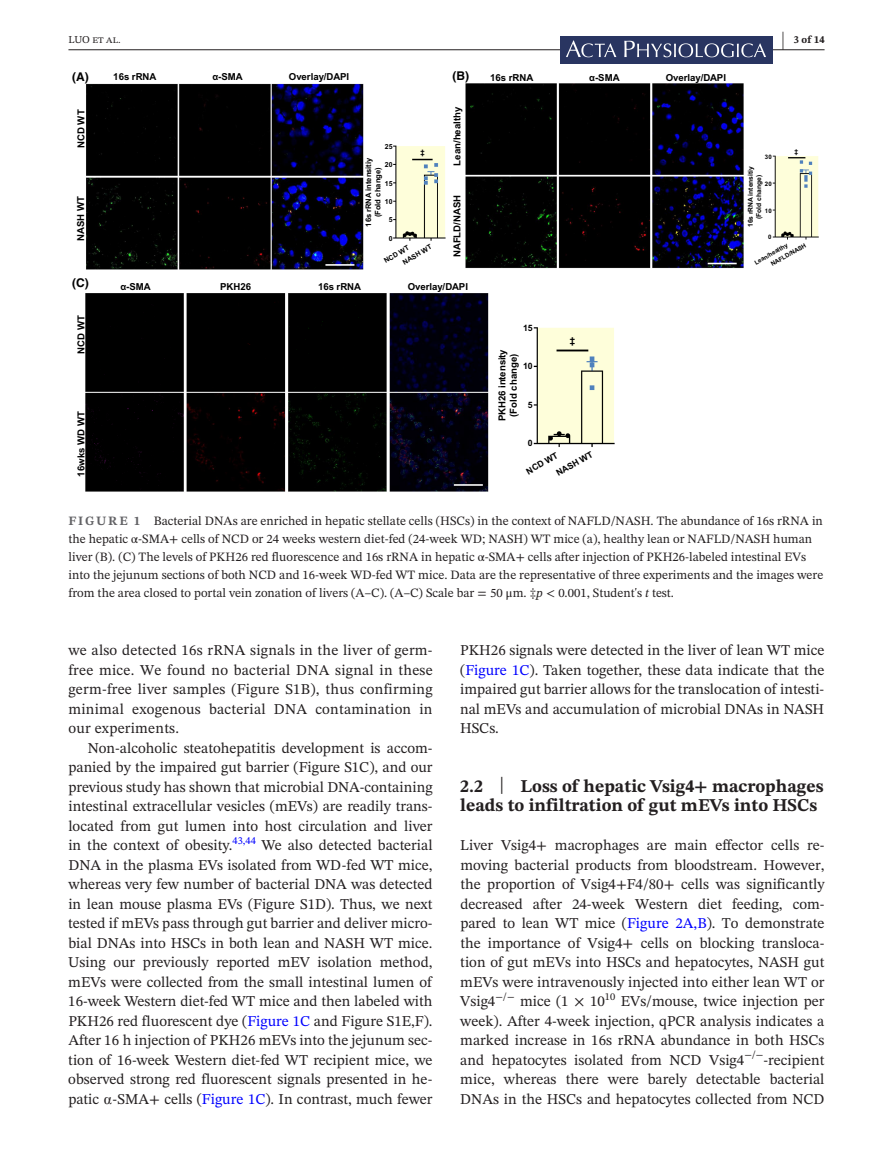
<style>
.page{position:relative;width:893px;height:1174px;background:#fff}
.page>*{position:absolute;margin:0;border:0;box-sizing:border-box;transform-origin:0 0}
.t1{font:700 21px "STIX Two Text";color:#231f20;scale:.42 1}
.t2{font:700 18px/19.5px "STIX Two Text";color:#231f20}
.t3{font:15px/19.5px "STIX Two Text";color:#231f20;text-align:justify}
.t4{font:12.75px/18px "STIX Two Text";color:#231f20}
.t5{font:700 12px "Helvetica";color:#000}
.t6{font:10.5px "STIX Two Text";color:#231f20}
.t7{font:700 10.5px "STIX Two Text";color:#231f20}
.t8{font:10.5px "STIX Two Text";color:#00f}
.t9{font:700 9.6px/11.6px "Arial";color:#000;text-align:center}
.t10{font:700 8.7px/16.4px "Arial";color:#000}
.t11{font:700 7.65px/9.3px "Arial";letter-spacing:-.005em;color:#000;text-align:center}
.t12{font:700 6.9px/10.5px "Arial";color:#000}
.t13{font:700 6.75px/8.1px "Arial";letter-spacing:-.01em;color:#000;text-align:center}
.t14{font:700 6.15px/9.3px "Arial";color:#000}
.s1{font-weight:700;color:#636366}
.s2{font-family:"STIX"}
.s3{font-style:italic}
.s4{color:#00f}
.s5{font-family:"Arial Unicode MS"}
.s6{font-weight:400;font-size:23.7px}
</style>
<div class="page">
<hr style="left:68px;top:49px;width:756px;height:1px;background:#231f20">
<div style="left:560px;top:36px;width:212px;height:27px;background:#293561"></div>
<svg style="left:566px;top:40px;width:50px;height:17px"></svg>
<svg style="left:624px;top:41px;width:142px;height:16px"></svg>
<img style="left:85px;top:83px;width:734px;height:409px">
<h1 class="t1" style="left:782px;top:24px;width:8px">|</h1>
<p class="t6" style="left:68px;top:32px;width:54px">LUO et al.</p>
<p class="t7" style="left:794px;top:32px;width:32px">3 of 14</p>
<p class="t5" style="left:72px;top:70px;width:18px">(A)</p>
<p class="t5" style="left:452px;top:69px;width:18px">(B)</p>
<p class="t9" style="left:113px;top:71px;width:45px">16s rRNA</p>
<p class="t9" style="left:212px;top:71px;width:32px">α-SMA</p>
<p class="t9" style="left:289px;top:71px;width:62px">Overlay/DAPI</p>
<p class="t9" style="left:75px;top:148px;width:40px;rotate:-90deg">NCD WT</p>
<p class="t9" style="left:75px;top:241px;width:46px;rotate:-90deg">NASH WT</p>
<p class="t5" style="left:72px;top:275px;width:18px">(C)</p>
<p class="t9" style="left:75px;top:354px;width:40px;rotate:-90deg">NCD WT</p>
<p class="t9" style="left:75px;top:477px;width:67px;rotate:-90deg">w61 sk W D W T</p>
<p class="t12" style="left:385px;top:141px;width:9px">25</p>
<p class="t11" style="left:364px;top:227px;width:70px;rotate:-90deg">16s rRNA intensitiy (Fold change)</p>
<p class="t12" style="left:385px;top:160px;width:9px">20</p>
<p class="t12" style="left:385px;top:178px;width:9px">15</p>
<p class="t12" style="left:385px;top:196px;width:9px">10</p>
<p class="t12" style="left:389px;top:215px;width:5px">5</p>
<p class="t12" style="left:389px;top:233px;width:5px">0</p>
<p class="t11" style="left:421px;top:148px;width:6px">‡</p>
<p class="t12" style="left:395px;top:249px;width:34px;text-indent:-16px;rotate:-30deg">NCD WT<br>NASH WT</p>
<p class="t9" style="left:451px;top:166px;width:60px;rotate:-90deg">Lean/healthy</p>
<p class="t9" style="left:451px;top:257px;width:63px;rotate:-90deg">NAFLD/NASH</p>
<p class="t9" style="left:120px;top:281px;width:32px">α-SMA</p>
<p class="t9" style="left:220px;top:281px;width:33px">PKH26</p>
<p class="t9" style="left:318px;top:281px;width:45px">16s rRNA</p>
<p class="t9" style="left:408px;top:281px;width:62px">Overlay/DAPI</p>
<p class="t9" style="left:490px;top:72px;width:45px">16s rRNA</p>
<p class="t9" style="left:589px;top:72px;width:32px">α-SMA</p>
<p class="t9" style="left:666px;top:72px;width:62px">Overlay/DAPI</p>
<p class="t10" style="left:523px;top:320px;width:11px">15</p>
<p class="t9" style="left:496px;top:421px;width:73px;rotate:-90deg">PKH26 intensity (Fold change)</p>
<p class="t10" style="left:523px;top:358px;width:11px">10</p>
<p class="t10" style="left:528px;top:396px;width:6px">5</p>
<p class="t10" style="left:528px;top:435px;width:6px">0</p>
<p class="t9" style="left:570px;top:335px;width:7px">‡</p>
<p class="t10" style="left:545px;top:452px;width:42px;text-indent:-25px;rotate:-30deg">NCD WT<br>NASH WT</p>
<p class="t14" style="left:765px;top:152px;width:8px">30</p>
<p class="t13" style="left:747px;top:227px;width:62px;rotate:-90deg">16s rRNA intensitiy (Fold change)</p>
<p class="t14" style="left:765px;top:179px;width:8px">20</p>
<p class="t14" style="left:765px;top:206px;width:8px">10</p>
<p class="t14" style="left:768px;top:233px;width:5px">0</p>
<p class="t13" style="left:795px;top:148px;width:5px">‡</p>
<p class="t14" style="left:764px;top:252px;width:41px;text-indent:-14px;rotate:-30deg">Lean/healthy<br>NAFLD/NASH</p>
<p class="t4" style="left:68px;top:512px;width:756px"><span class="s1">FIGURE 1</span> Bacterial DNAs are enriched in hepatic stellate cells (HSCs) in the context of NAFLD/NASH. The abundance of 16s rRNA in the hepatic <span class="s2">α</span>-SMA+ cells of NCD or 24 weeks western diet-fed (24-week WD; NASH) WT mice (a), healthy lean or NAFLD/NASH human liver (B). (C) The levels of PKH26 red fluorescence and 16s rRNA in hepatic <span class="s2">α</span>-SMA+ cells after injection of PKH26-labeled intestinal EVs into the jejunum sections of both NCD and 16-week WD-fed WT mice. Data are the representative of three experiments and the images were from the area closed to portal vein zonation of livers (A–C). (A–C) Scale bar = 50 <span class="s2">μ</span>m. ‡<span class="s3">p</span> &lt; 0.001, Student's <span class="s3">t</span> test.</p>
<p class="t3" style="left:68px;top:640px;width:366px">we also detected 16s rRNA signals in the liver of germ&shy;free mice. We found no bacterial DNA signal in these germ-free liver samples (Figure S1B), thus confirming minimal exogenous bacterial DNA contamination in our experiments.</p>
<p class="t3" style="left:68px;top:738px;width:366px;text-indent:20px">Non-alcoholic steatohepatitis development is accom&shy;panied by the impaired gut barrier (Figure S1C), and our previous study has shown that microbial DNA-containing intestinal extracellular vesicles (mEVs) are readily trans&shy;located from gut lumen into host circulation and liver in the context of obesity.</p>
<p class="t8" style="left:232px;top:832px;width:25px">43,44</p>
<p class="t3" style="left:68px;top:835px;width:366px;text-indent:193px">We also detected bacterial DNA in the plasma EVs isolated from WD-fed WT mice, whereas very few number of bacterial DNA was detected in lean mouse plasma EVs (Figure S1D). Thus, we next tested if mEVs pass through gut barrier and deliver micro&shy;bial DNAs into HSCs in both lean and NASH WT mice.<br>Using our previously reported mEV isolation method, mEVs were collected from the small intestinal lumen of 16-week Western diet-fed WT mice and then labeled with PKH26 red fluorescent dye (<span class="s4">Figure 1C</span> and Figure S1E,F).<br>After 16 h injection of PKH26 mEVs into the jejunum sec&shy;tion of 16-week Western diet-fed WT recipient mice, we observed strong red fluorescent signals presented in he&shy;patic <span class="s5">⍺</span>-SMA+ cells (<span class="s4">Figure 1C</span>). In contrast, much fewer</p>
<p class="t3" style="left:460px;top:640px;width:366px">PKH26 signals were detected in the liver of lean WT mice (<span class="s4">Figure 1C</span>). Taken together, these data indicate that the impaired gut barrier allows for the translocation of intesti&shy;nal mEVs and accumulation of microbial DNAs in NASH HSCs.</p>
<p class="t2" style="left:460px;top:776px;width:365px">2.2 <span class="s6">|</span> Loss of hepatic Vsig4+ macrophages leads to infiltration of gut mEVs into HSCs</p>
<p class="t3" style="left:460px;top:835px;width:366px">Liver Vsig4+ macrophages are main effector cells re&shy;moving bacterial products from bloodstream. However, the proportion of Vsig4+F4/80+ cells was significantly decreased after 24-week Western diet feeding, com&shy;pared to lean WT mice (<span class="s4">Figure 2A,B</span>). To demonstrate the importance of Vsig4+ cells on blocking transloca&shy;tion of gut mEVs into HSCs and hepatocytes, NASH gut mEVs were intravenously injected into either lean WT or Vsig4</p>
<p class="t3" style="left:520px;top:991px;width:86px">mice (1 × 10</p>
<p class="t6" style="left:605px;top:988px;width:12px">10</p>
<p class="t3" style="left:460px;top:991px;width:366px;text-indent:160px">EVs/mouse, twice injection per week). After 4-week injection, qPCR analysis indicates a marked increase in 16s rRNA abundance in both HSCs and hepatocytes isolated from NCD Vsig4</p>
<p class="t6" style="left:744px;top:1047px;width:21px">−/−</p>
<p class="t3" style="left:460px;top:1050px;width:366px;text-indent:303px">-recipient mice, whereas there were barely detectable bacterial DNAs in the HSCs and hepatocytes collected from NCD</p>
</div>
